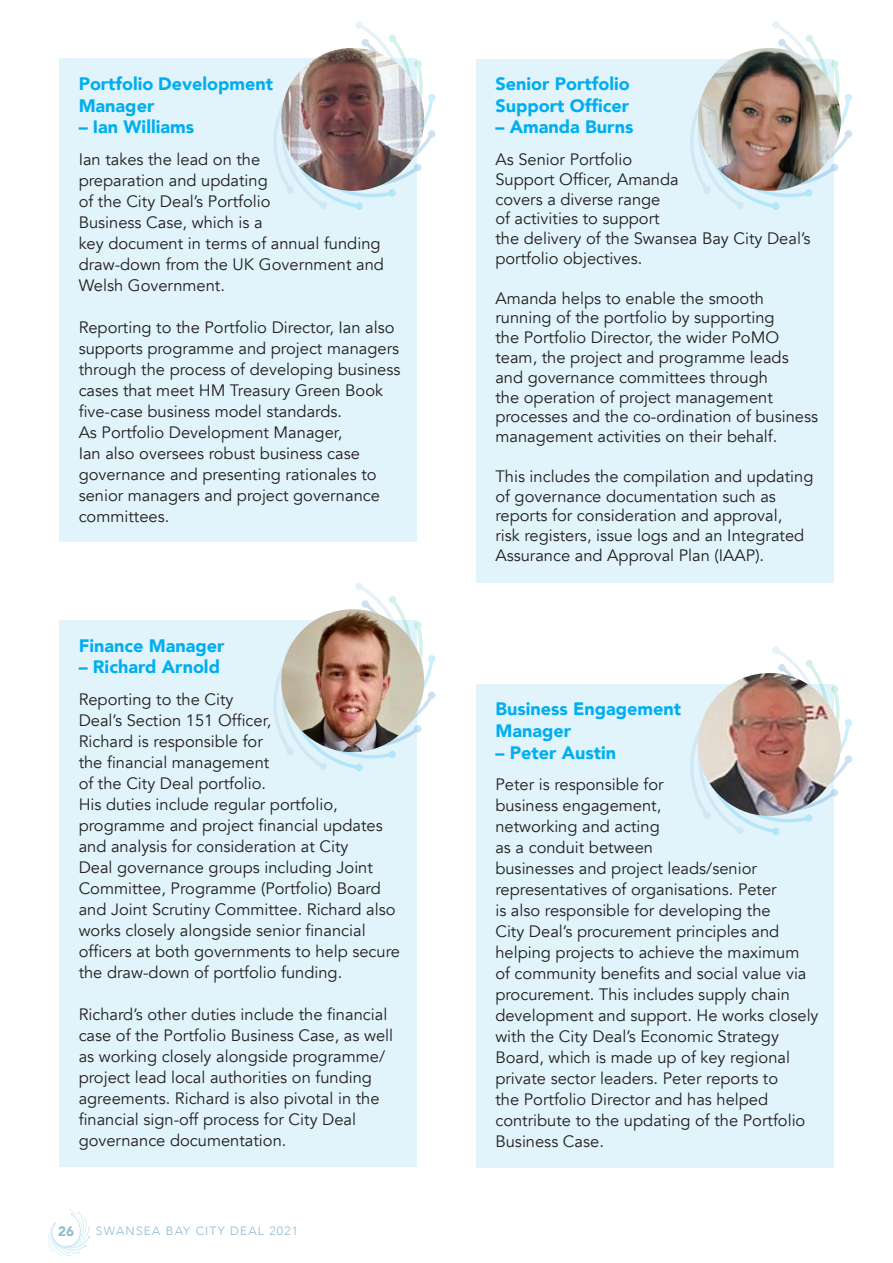
<style>
.page{position:relative;width:893px;height:1263px;background:#fff}
.page>*{position:absolute;margin:0;border:0;box-sizing:border-box;transform-origin:0 0}
.Tablebody2{font:900 18px/21.6px "Avenir";color:#00aeef}
.Tablebody2-2{font:16.5px/21px "Avenir";color:#231f20}
.t1{font:900 13.5px "Avenir";color:#8ebbd0}
.t2{font:300 12px "Avenir";letter-spacing:.1em;color:#8ebbd0}
</style>
<div class="page">
<svg style="left:48px;top:1209px;width:42px;height:47px"></svg>
<div style="left:60px;top:59px;width:357px;height:483px;background:#e1f4fc"></div>
<div style="left:355px;top:21px;width:8px;height:8px;background:#e8f1f5;border-radius:50%"></div>
<div style="left:428px;top:94px;width:7px;height:7px;background:#cdeffb;border-radius:50%"></div>
<div style="left:428px;top:130px;width:7px;height:8px;background:#cde1f0;border-radius:50%"></div>
<div style="left:320px;top:201px;width:7px;height:8px;background:#d3ebf5;border-radius:50%"></div>
<svg style="left:273px;top:23px;width:161px;height:185px"></svg>
<img style="left:281px;top:48px;width:143px;height:143px;border-radius:71px">
<div style="left:476px;top:59px;width:357px;height:524px;background:#e1f4fc"></div>
<div style="left:772px;top:21px;width:7px;height:8px;background:#e8f1f5;border-radius:50%"></div>
<div style="left:845px;top:94px;width:7px;height:7px;background:#cdeffb;border-radius:50%"></div>
<div style="left:845px;top:130px;width:7px;height:8px;background:#cde1f0;border-radius:50%"></div>
<div style="left:772px;top:202px;width:7px;height:8px;background:#b4e6f9;border-radius:50%"></div>
<div style="left:736px;top:201px;width:8px;height:8px;background:#d4ebf5;border-radius:50%"></div>
<svg style="left:690px;top:23px;width:160px;height:185px"></svg>
<img style="left:698px;top:48px;width:143px;height:143px;border-radius:71px">
<div style="left:60px;top:620px;width:357px;height:546px;background:#e1f4fc"></div>
<div style="left:355px;top:583px;width:8px;height:7px;background:#e8f1f5;border-radius:50%"></div>
<div style="left:428px;top:655px;width:7px;height:8px;background:#cdeffb;border-radius:50%"></div>
<div style="left:428px;top:691px;width:7px;height:8px;background:#cde1f0;border-radius:50%"></div>
<div style="left:355px;top:764px;width:8px;height:7px;background:#b4e6f9;border-radius:50%"></div>
<div style="left:320px;top:763px;width:7px;height:7px;background:#d0e8f3;border-radius:50%"></div>
<svg style="left:273px;top:585px;width:161px;height:184px"></svg>
<img style="left:281px;top:609px;width:143px;height:143px;border-radius:71px">
<div style="left:476px;top:684px;width:357px;height:483px;background:#e1f4fc"></div>
<div style="left:772px;top:646px;width:7px;height:8px;background:#e8f1f5;border-radius:50%"></div>
<div style="left:845px;top:719px;width:7px;height:7px;background:#cdeffb;border-radius:50%"></div>
<div style="left:845px;top:755px;width:7px;height:8px;background:#cde1f0;border-radius:50%"></div>
<div style="left:772px;top:827px;width:7px;height:8px;background:#b4e6f9;border-radius:50%"></div>
<div style="left:736px;top:826px;width:8px;height:8px;background:#d2eaf4;border-radius:50%"></div>
<svg style="left:690px;top:648px;width:160px;height:185px"></svg>
<img style="left:698px;top:673px;width:143px;height:143px;border-radius:71px">
<p class="Tablebody2" style="left:79px;top:73px;width:196px">Portfolio Development<br>Manager</p>
<p class="Tablebody2" style="left:79px;top:116px;width:117px">– Ian Williams</p>
<p class="Tablebody2-2" style="left:79px;top:149px;width:307px">Ian takes the lead on the<br>preparation and updating<br>of the City Deal’s Portfolio<br>Business Case, which is a<br>key document in terms of annual funding draw-down from the UK Government and<br>Welsh Government.</p>
<p class="Tablebody2-2" style="left:79px;top:317px;width:323px">Reporting to the Portfolio Director, Ian also supports programme and project managers through the process of developing business cases that meet HM Treasury Green Book five-case business model standards.<br>As Portfolio Development Manager,<br>Ian also oversees robust business case governance and presenting rationales to senior managers and project governance committees.</p>
<p class="Tablebody2" style="left:79px;top:634px;width:147px">Finance Manager</p>
<p class="Tablebody2" style="left:79px;top:656px;width:143px">– Richard Arnold</p>
<p class="Tablebody2-2" style="left:79px;top:689px;width:323px">Reporting to the City<br>Deal’s Section 151 Officer,<br>Richard is responsible for<br>the financial management<br>of the City Deal portfolio.<br>His duties include regular portfolio, programme and project financial updates and analysis for consideration at City<br>Deal governance groups including Joint Committee, Programme (Portfolio) Board and Joint Scrutiny Committee. Richard also works closely alongside senior financial officers at both governments to help secure the draw-down of portfolio funding.</p>
<p class="Tablebody2-2" style="left:79px;top:1004px;width:316px">Richard’s other duties include the financial case of the Portfolio Business Case, as well as working closely alongside programme/ project lead local authorities on funding agreements. Richard is also pivotal in the financial sign-off process for City Deal governance documentation.</p>
<p class="t1" style="left:58px;top:1219px;width:17px">26</p>
<p class="t2" style="left:96px;top:1224px;width:204px">SWANSEA BAY CITY DEAL 2021</p>
<p class="Tablebody2" style="left:495px;top:73px;width:136px">Senior Portfolio<br>Support Officer</p>
<p class="Tablebody2" style="left:495px;top:116px;width:139px">– Amanda Burns</p>
<p class="Tablebody2-2" style="left:495px;top:150px;width:317px;line-height:19.8px">As Senior Portfolio<br>Support Officer, Amanda<br>covers a diverse range<br>of activities to support<br>the delivery of the Swansea Bay City Deal’s portfolio objectives.</p>
<p class="Tablebody2-2" style="left:495px;top:288px;width:324px;line-height:19.8px">Amanda helps to enable the smooth running of the portfolio by supporting<br>the Portfolio Director, the wider PoMO team, the project and programme leads and governance committees through<br>the operation of project management processes and the co-ordination of business management activities on their behalf.</p>
<p class="Tablebody2-2" style="left:495px;top:466px;width:320px;line-height:19.8px">This includes the compilation and updating of governance documentation such as reports for consideration and approval,<br>risk registers, issue logs and an Integrated Assurance and Approval Plan (IAAP).</p>
<p class="Tablebody2" style="left:495px;top:698px;width:187px">Business Engagement<br>Manager</p>
<p class="Tablebody2" style="left:495px;top:741px;width:122px">– Peter Austin</p>
<p class="Tablebody2-2" style="left:495px;top:774px;width:325px">Peter is responsible for<br>business engagement,<br>networking and acting<br>as a conduit between<br>businesses and project leads/senior representatives of organisations. Peter<br>is also responsible for developing the<br>City Deal’s procurement principles and helping projects to achieve the maximum<br>of community benefits and social value via procurement. This includes supply chain development and support. He works closely with the City Deal’s Economic Strategy Board, which is made up of key regional private sector leaders. Peter reports to<br>the Portfolio Director and has helped contribute to the updating of the Portfolio Business Case.</p>
</div>
